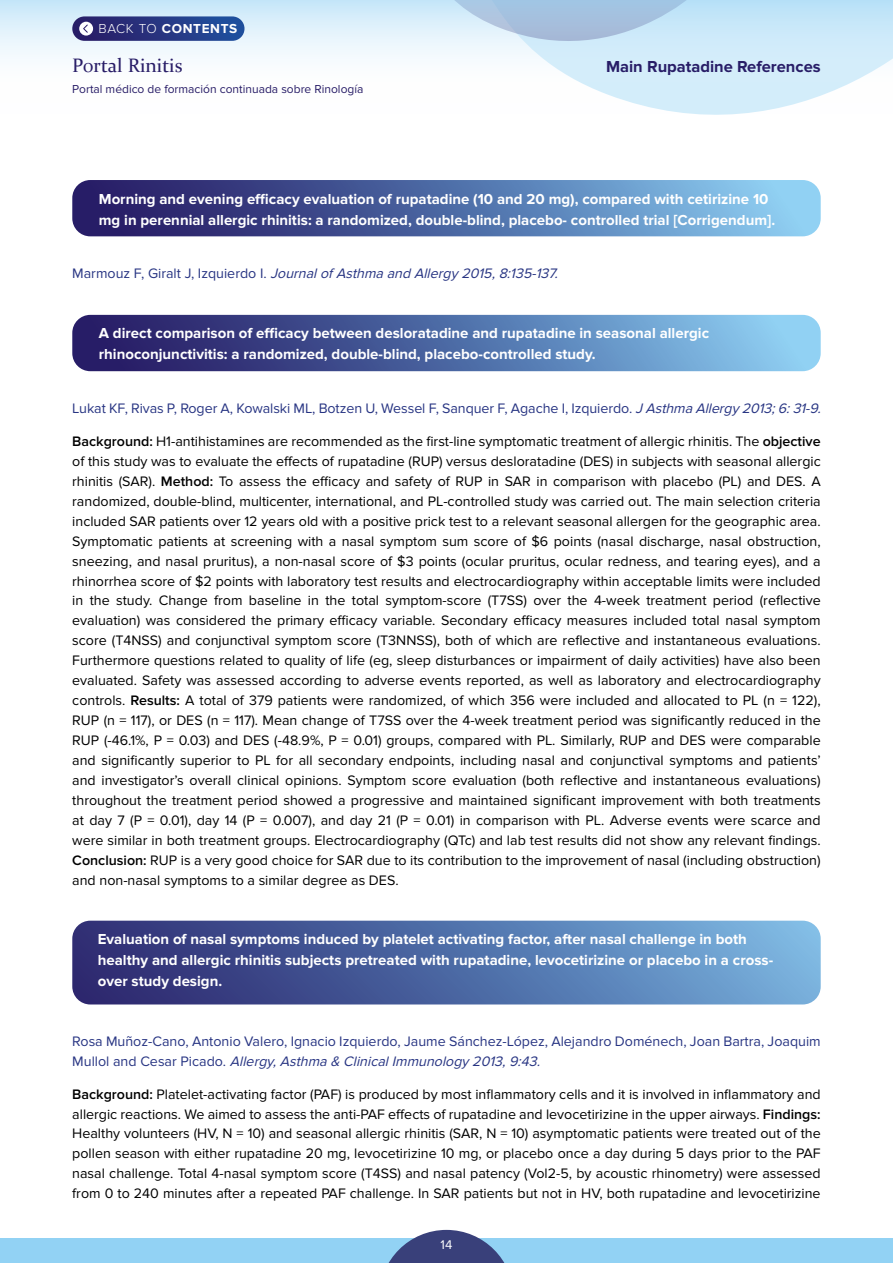
<style>
.page{position:relative;width:893px;height:1263px;background:#fff}
.page>*{position:absolute;margin:0;border:0;box-sizing:border-box;transform-origin:0 0}
.t1{font:19.5px "Constantia";color:#281d67}
.t2{font:700 16.5px "Proxima Nova";color:#281d67}
.Texto{font:700 15px/21px "Proxima Nova";color:#fff}
.Texto-2{font:14.25px/20px "Proxima Nova";color:#000;text-align:justify}
.Texto-3{font:14.25px/20px "Proxima Nova";color:#283583}
.Texto-4{font:italic 14.25px "Proxima Nova";color:#283583}
.t3{font:700 13.5px "Proxima Nova";letter-spacing:.05em;color:#fff}
.Texto-5{font:13.05px "Proxima Nova";color:#fff}
.t4{font:12px "Proxima Nova";color:#281d67}
.s1{font-weight:300}
.s2{font-style:normal}
.s3{font-style:italic}
.s4{font-weight:600}
</style>
<div class="page">
<svg style="left:72px;top:180px;width:749px;height:56px;background:#546fa8"></svg>
<div style="left:0;top:1238px;width:893px;height:25px;background:#92d2f4"></div>
<svg style="left:72px;top:315px;width:749px;height:56px;background:#536fa8"></svg>
<svg style="left:72px;top:921px;width:749px;height:83px;background:#506da6"></svg>
<svg style="left:388px;top:1230px;width:117px;height:33px"></svg>
<svg style="left:0;top:0;width:893px;height:115px"></svg>
<div style="left:72px;top:16px;width:172px;height:25px;background:linear-gradient(to right,#2c1b64,#20519f);border-radius:12px"></div>
<div style="left:79px;top:22px;width:14px;height:14px;background:#fff;border-radius:50%"></div>
<svg style="left:83px;top:25px;width:5px;height:8px"></svg>
<p class="t3" style="left:98px;top:21px;width:140px"><span class="s1">BACK TO</span> CONTENTS</p>
<p class="t1" style="left:72px;top:52px;width:112px">Portal Rinitis</p>
<p class="t4" style="left:72px;top:82px;width:293px">Portal médico de formación continuada sobre Rinología</p>
<p class="t2" style="left:606px;top:57px;width:216px">Main Rupatadine References</p>
<p class="Texto" style="left:99px;top:188px;width:678px">Morning and evening efficacy evaluation of rupatadine (10 and 20 mg), compared with cetirizine 10 mg in perennial allergic rhinitis: a randomized, double-blind, placebo- controlled trial [Corrigendum].</p>
<p class="Texto-4" style="left:72px;top:265px;width:491px"><span class="s2">M a r m o u z F , G i r a l t J , I z q u i e r d o I .</span> Journalof Asthma and Allergy2015,8:135-137.</p>
<p class="Texto" style="left:99px;top:323px;width:612px">A direct comparison of efficacy between desloratadine and rupatadine in seasonal allergic rhinoconjunctivitis: a randomized, double-blind, placebo-controlled study.</p>
<p class="Texto-3" style="left:72px;top:399px;width:754px">Lukat KF, Rivas P, Roger A, Kowalski ML, Botzen U, Wessel F, Sanquer F, Agache I, Izquierdo. <span class="s3">JAsthma Allergy2013;6:31-9.</span></p>
<p class="Texto-2" style="left:72px;top:431px;width:750px"><span class="s4">Background:</span> H1-antihistamines are recommended as the first-line symptomatic treatment of allergic rhinitis. The <span class="s4">objective </span>of this study was to evaluate the effects of rupatadine (RUP) versus desloratadine (DES) in subjects with seasonal allergic rhinitis (SAR). <span class="s4">Method:</span> To assess the efficacy and safety of RUP in SAR in comparison with placebo (PL) and DES. A randomized, double-blind, multicenter, international, and PL-controlled study was carried out. The main selection criteria included SAR patients over 12 years old with a positive prick test to a relevant seasonal allergen for the geographic area.<br>Symptomatic patients at screening with a nasal symptom sum score of $6 points (nasal discharge, nasal obstruction, sneezing, and nasal pruritus), a non-nasal score of $3 points (ocular pruritus, ocular redness, and tearing eyes), and a rhinorrhea score of $2 points with laboratory test results and electrocardiography within acceptable limits were included in the study. Change from baseline in the total symptom-score (T7SS) over the 4-week treatment period (reflective evaluation) was considered the primary efficacy variable. Secondary efficacy measures included total nasal symptom score (T4NSS) and conjunctival symptom score (T3NNSS), both of which are reflective and instantaneous evaluations.<br>Furthermore questions related to quality of life (eg, sleep disturbances or impairment of daily activities) have also been evaluated. Safety was assessed according to adverse events reported, as well as laboratory and electrocardiography controls. <span class="s4">Results:</span> A total of 379 patients were randomized, of which 356 were included and allocated to PL (n = 122), RUP (n = 117), or DES (n = 117). Mean change of T7SS over the 4-week treatment period was significantly reduced in the RUP (-46.1%, P = 0.03) and DES (-48.9%, P = 0.01) groups, compared with PL. Similarly, RUP and DES were comparable and significantly superior to PL for all secondary endpoints, including nasal and conjunctival symptoms and patients’ and investigator’s overall clinical opinions. Symptom score evaluation (both reflective and instantaneous evaluations) throughout the treatment period showed a progressive and maintained significant improvement with both treatments at day 7 (P = 0.01), day 14 (P = 0.007), and day 21 (P = 0.01) in comparison with PL. Adverse events were scarce and were similar in both treatment groups. Electrocardiography (QTc) and lab test results did not show any relevant findings.<br><span class="s4">Conclusion:</span> RUP is a very good choice for SAR due to its contribution to the improvement of nasal (including obstruction) and non-nasal symptoms to a similar degree as DES.</p>
<p class="Texto" style="left:98px;top:929px;width:677px">Evaluation of nasal symptoms induced by platelet activating factor, after nasal challenge in both healthy and allergic rhinitis subjects pretreated with rupatadine, levocetirizine or placebo in a cross&shy;over study design.</p>
<p class="Texto-3" style="left:72px;top:1031px;width:750px">Rosa Muñoz-Cano, Antonio Valero, Ignacio Izquierdo, Jaume Sánchez-López, Alejandro Doménech, Joan Bartra, Joaquim<br>M u l l o l a n d C e s a r P i c a d o . <span class="s3">Allergy,Asthma &amp; ClinicalImmunology2013,9:43.</span></p>
<p class="Texto-2" style="left:72px;top:1084px;width:750px"><span class="s4">Background:</span> Platelet-activating factor (PAF) is produced by most inflammatory cells and it is involved in inflammatory and allergic reactions. We aimed to assess the anti-PAF effects of rupatadine and levocetirizine in the upper airways. <span class="s4">Findings:<br></span>Healthy volunteers (HV, N = 10) and seasonal allergic rhinitis (SAR, N = 10) asymptomatic patients were treated out of the pollen season with either rupatadine 20 mg, levocetirizine 10 mg, or placebo once a day during 5 days prior to the PAF nasal challenge. Total 4-nasal symptom score (T4SS) and nasal patency (Vol2-5, by acoustic rhinometry) were assessed from 0 to 240 minutes after a repeated PAF challenge. In SAR patients but not in HV, both rupatadine and levocetirizine</p>
<p class="Texto-5" style="left:441px;top:1237px;width:13px">14</p>
</div>
